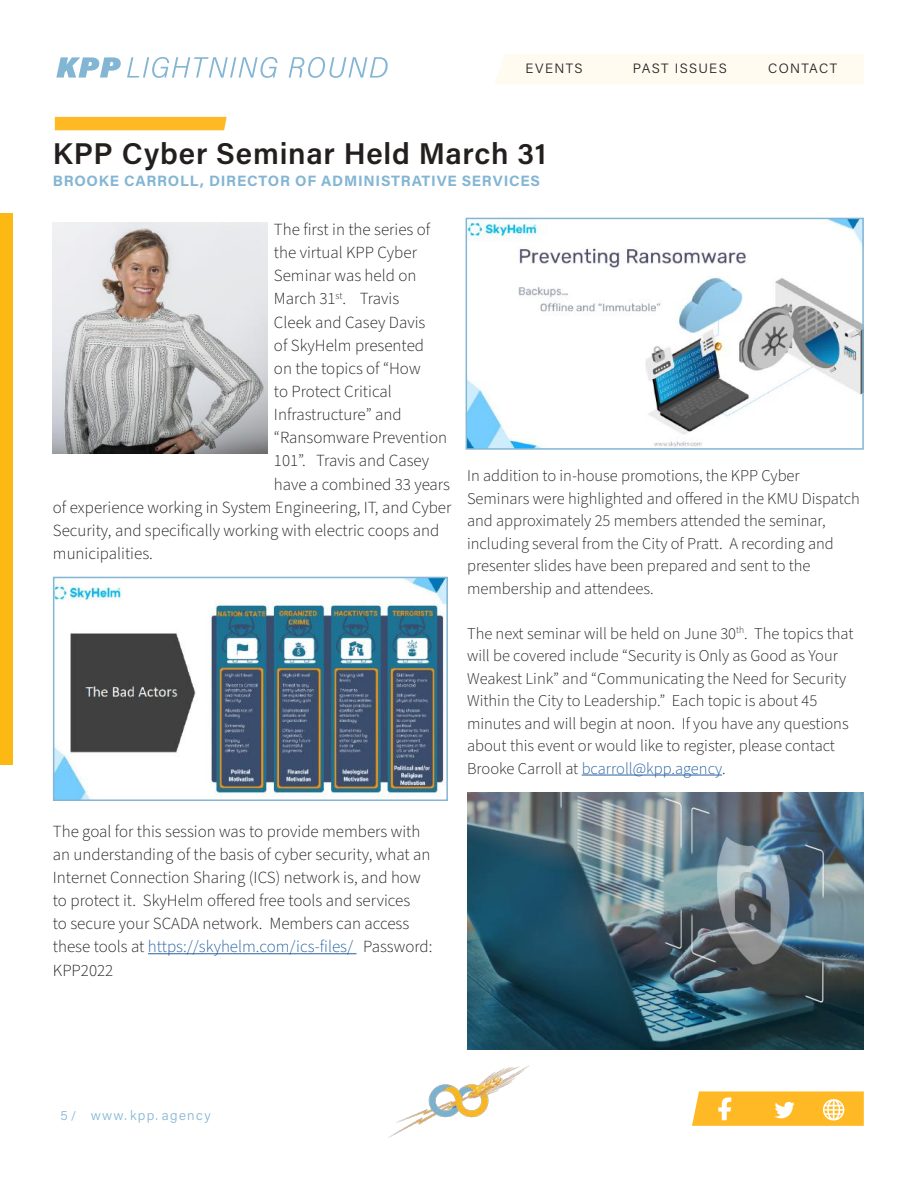
<style>
.page{position:relative;width:918px;height:1188px;background:#fff}
.page>*{position:absolute;margin:0;border:0;box-sizing:border-box;transform-origin:0 0}
.t1{font:600 30px "Acumin Pro";letter-spacing:.025em;color:#241f1f}
.t2{font:300 16.95px/23.1px "Source Sans Pro";color:#241f1f}
.t3{font:300 16.5px/22.5px "Source Sans Pro";color:#241f1f}
.t4{font:700 15px "Acumin Pro";letter-spacing:.05em;color:#83b5d4}
.t5{font:300 13.5px "Acumin Pro";letter-spacing:.105em;color:#241f1f}
.t6{font:300 13.5px "Acumin Pro";letter-spacing:.1em;color:#83b5d4}
.t7{font:300 12.75px "Acumin Pro";color:#83b5d4}
.s1{color:#255fa0}
</style>
<div class="page">
<div style="left:0;top:213px;width:12px;height:552px;background:#fdb913"></div>
<div style="left:495px;top:54px;width:369px;height:30px;background:#fffbf0"></div>
<img style="left:389px;top:1065px;width:140px;height:72px">
<svg style="left:692px;top:1091px;width:172px;height:35px;background:#ffc242"></svg>
<svg style="left:56px;top:57px;width:65px;height:21px"></svg>
<svg style="left:127px;top:57px;width:151px;height:21px"></svg>
<svg style="left:289px;top:57px;width:99px;height:21px"></svg>
<hr style="left:148px;top:953px;width:209px;height:1px;background:#255fa0">
<div style="left:55px;top:117px;width:172px;height:13px;background:#ffb925"></div>
<hr style="left:582px;top:775px;width:140px;height:1px;background:#255fa0">
<img style="left:56px;top:580px;width:389px;height:218px">
<div style="left:53px;top:577px;width:395px;height:224px;border:2px solid #83b5d4"></div>
<img style="left:469px;top:221px;width:392px;height:226px">
<div style="left:466px;top:218px;width:398px;height:232px;border:2px solid #83b5d4"></div>
<img style="left:53px;top:222px;width:214px;height:231px">
<img style="left:467px;top:792px;width:397px;height:258px">
<p class="t5" style="left:525px;top:59px;width:59px">EVENTS</p>
<p class="t5" style="left:633px;top:59px;width:95px">PAST ISSUES</p>
<p class="t5" style="left:768px;top:59px;width:71px">CONTACT</p>
<h1 class="t1" style="left:53px;top:133px;width:495px">KPP Cyber Seminar Held March 31</h1>
<p class="t4" style="left:53px;top:170px;width:489px">BROOKE CARROLL, DIRECTOR OF ADMINISTRATIVE SERVICES</p>
<p class="t2" style="left:274px;top:218px;width:158px">The first in the series of</p>
<p class="t2" style="left:274px;top:242px;width:145px">the virtual KPP Cyber</p>
<p class="t2" style="left:274px;top:265px;width:144px">Seminar was held on</p>
<p class="t2" style="left:274px;top:288px;width:127px">March 31<sup>st</sup>. Travis</p>
<p class="t2" style="left:274px;top:311px;width:153px">Cleek and Casey Davis</p>
<p class="t2" style="left:274px;top:334px;width:152px">of SkyHelm presented</p>
<p class="t2" style="left:274px;top:357px;width:148px">on the topics of “How</p>
<p class="t2" style="left:274px;top:380px;width:119px">to Protect Critical</p>
<p class="t2" style="left:274px;top:404px;width:129px">Infrastructure” and</p>
<p class="t2" style="left:274px;top:427px;width:175px">“Ransomware Prevention</p>
<p class="t2" style="left:274px;top:450px;width:157px">101”. Travis and Casey</p>
<p class="t2" style="left:274px;top:473px;width:178px">have a combined 33 years</p>
<p class="t2" style="left:53px;top:496px;width:400px">of experience working in System Engineering, IT, and Cyber</p>
<p class="t2" style="left:53px;top:519px;width:388px">Security, and specifically working with electric coops and</p>
<p class="t2" style="left:53px;top:542px;width:101px">municipalities.</p>
<p class="t3" style="left:467px;top:465px;width:394px">In addition to in-house promotions, the KPP Cyber Seminars were highlighted and offered in the KMU Dispatch and approximately 25 members attended the seminar, including several from the City of Pratt. A recording and presenter slides have been prepared and sent to the membership and attendees.</p>
<p class="t3" style="left:467px;top:623px;width:388px">The next seminar will be held on June 30<sup>th</sup>. The topics that will be covered include “Security is Only as Good as Your Weakest Link” and “Communicating the Need for Security Within the City to Leadership.” Each topic is about 45 minutes and will begin at noon. If you have any questions about this event or would like to register, please contact Brooke Carroll at <span class="s1">bcarroll@kpp.agency</span>.</p>
<p class="t2" style="left:53px;top:820px;width:381px">The goal for this session was to provide members with an understanding of the basis of cyber security, what an Internet Connection Sharing (ICS) network is, and how to protect it. SkyHelm offered free tools and services<br>to secure your SCADA network. Members can access these tools at <span class="s1">https://skyhelm.com/ics-files/</span> Password:<br>KPP2022</p>
<p class="t7" style="left:60px;top:1106px;width:18px">5 /</p>
<p class="t6" style="left:91px;top:1106px;width:121px">www. kpp. agency</p>
</div>
